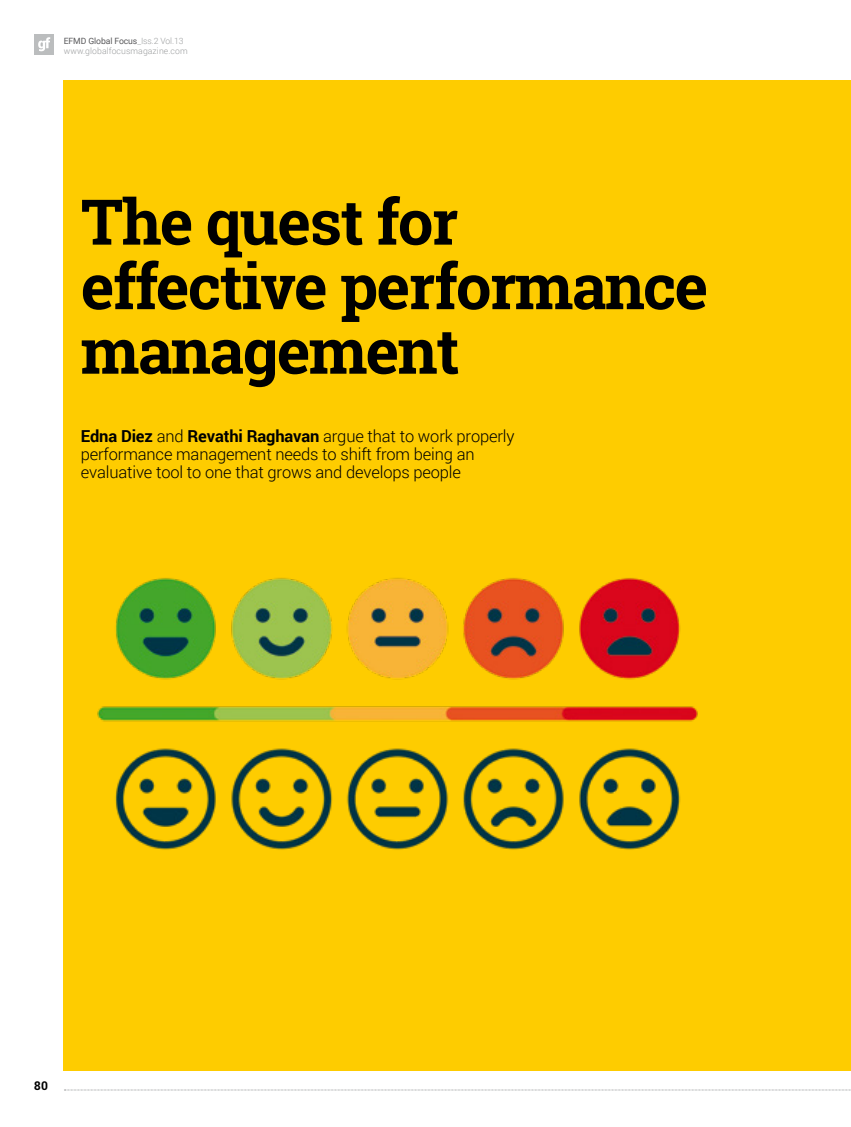
<style>
.page{position:relative;width:851px;height:1127px;background:#fff}
.page>*{position:absolute;margin:0;border:0;box-sizing:border-box;transform-origin:0 0}
.t1{font:700 63px/64.5px "Roboto Slab";letter-spacing:-.025em;color:#000}
.t2{font:300 16.5px/18px "Roboto";letter-spacing:-.01em;color:#000}
.t3{font:700 12px "Roboto Slab";color:#000}
.t4{font:300 8.7px/10.1px "Roboto";letter-spacing:.01em;color:#9c9e9f}
.s1{font-weight:400;color:#58585a}
.s2{font-weight:700}
</style>
<div class="page">
<div style="left:34px;top:34px;width:20px;height:20px;background:#bbbdbe"></div>
<svg style="left:38px;top:37px;width:12px;height:14px"></svg>
<svg style="left:64px;top:1089px;width:787px;height:1px"></svg>
<div style="left:64px;top:81px;width:786px;height:990px;background:#fecc00"></div>
<img style="left:97px;top:578px;width:601px;height:272px">
<p class="t4" style="left:64px;top:35px;width:125px"><span class="s1">EFMD Global Focus</span>_Iss.2 Vol.13 www.globalfocusmagazine.com</p>
<h1 class="t1" style="left:81px;top:188px;width:628px">The quest for effective performance management</h1>
<p class="t2" style="left:81px;top:426px;width:435px"><span class="s2">Edna Diez</span> and <span class="s2">Revathi Raghavan</span> argue that to work properly performance management needs to shift from being an evaluative tool to one that grows and develops people</p>
<p class="t3" style="left:34px;top:1077px;width:15px">80</p>
</div>
